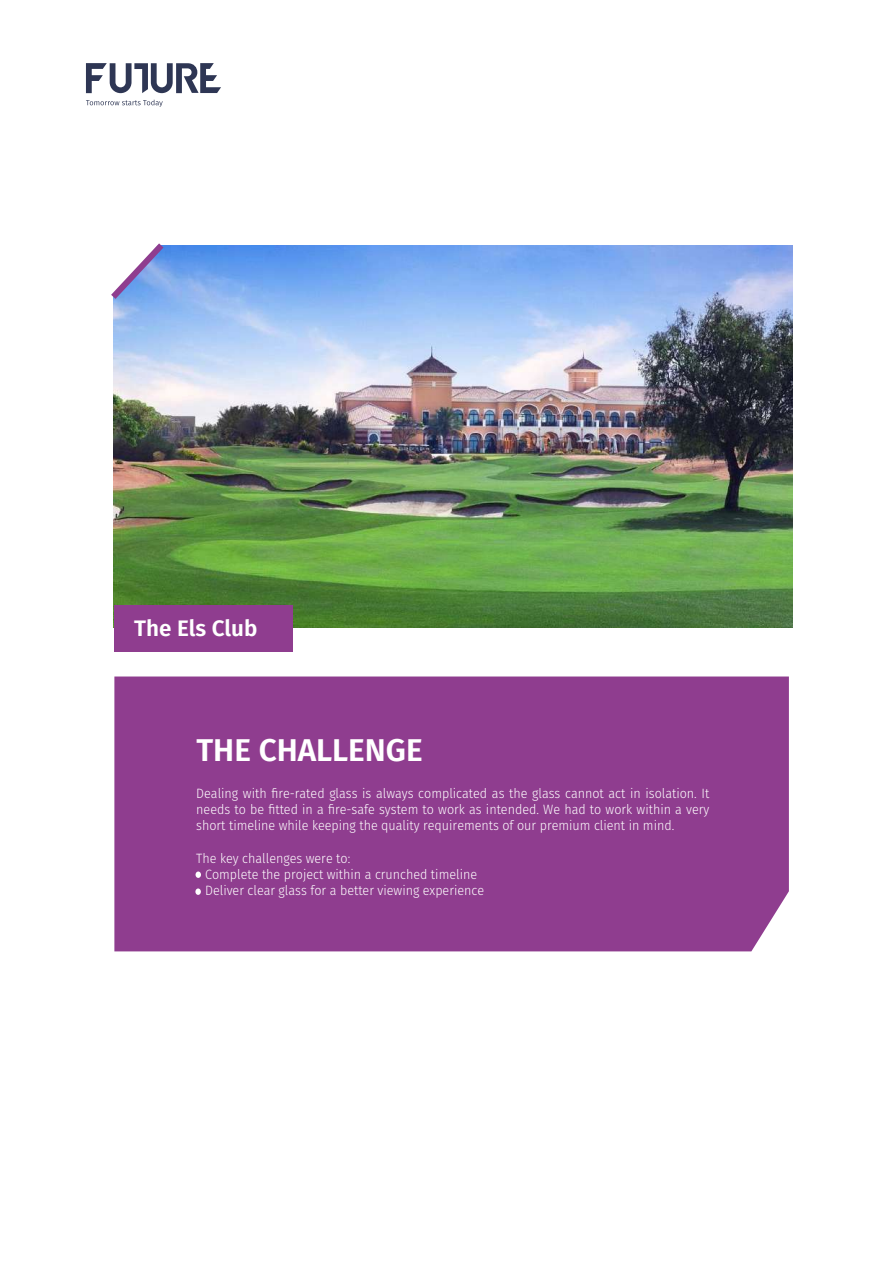
<style>
.page{position:relative;width:893px;height:1263px;background:#fff}
.page>*{position:absolute;margin:0;border:0;box-sizing:border-box;transform-origin:0 0}
.t1{font:600 31.5px "Fira Sans";color:#fff}
.t2{font:600 22.5px "Fira Sans";color:#fff}
.t3{font:300 13.5px/16.2px "Fira Sans";color:#fff;text-align:justify;scale:.93 1}
</style>
<div class="page">
<div style="left:114px;top:676px;width:675px;height:275px;background:#8f3d8f"></div>
<svg style="left:196px;top:871px;width:5px;height:7px"></svg>
<div style="left:195px;top:888px;width:6px;height:7px;background:#fff;border-radius:50%"></div>
<img style="left:113px;top:245px;width:679px;height:382px">
<svg style="left:111px;top:243px;width:62px;height:76px"></svg>
<svg style="left:86px;top:63px;width:135px;height:30px"></svg>
<svg style="left:86px;top:100px;width:77px;height:7px"></svg>
<div style="left:114px;top:605px;width:179px;height:47px;background:#8f3d8f"></div>
<h2 class="t2" style="left:134px;top:609px;width:125px">The Els Club</h2>
<h1 class="t1" style="left:196px;top:724px;width:228px">THE CHALLENGE</h1>
<p class="t3" style="left:196px;top:785px;width:553px">Dealing with fire-rated glass is always complicated as the glass cannot act in isolation. It needs to be fitted in a fire-safe system to work as intended. We had to work within a very short timeline while keeping the quality requirements of our premium client in mind.</p>
<p class="t3" style="left:205px;top:850px;width:301px;text-align:left;text-indent:-9px">The key challenges were to:<br>Complete the project within a crunched timeline<br>Deliver clear glass for a better viewing experience</p>
</div>
